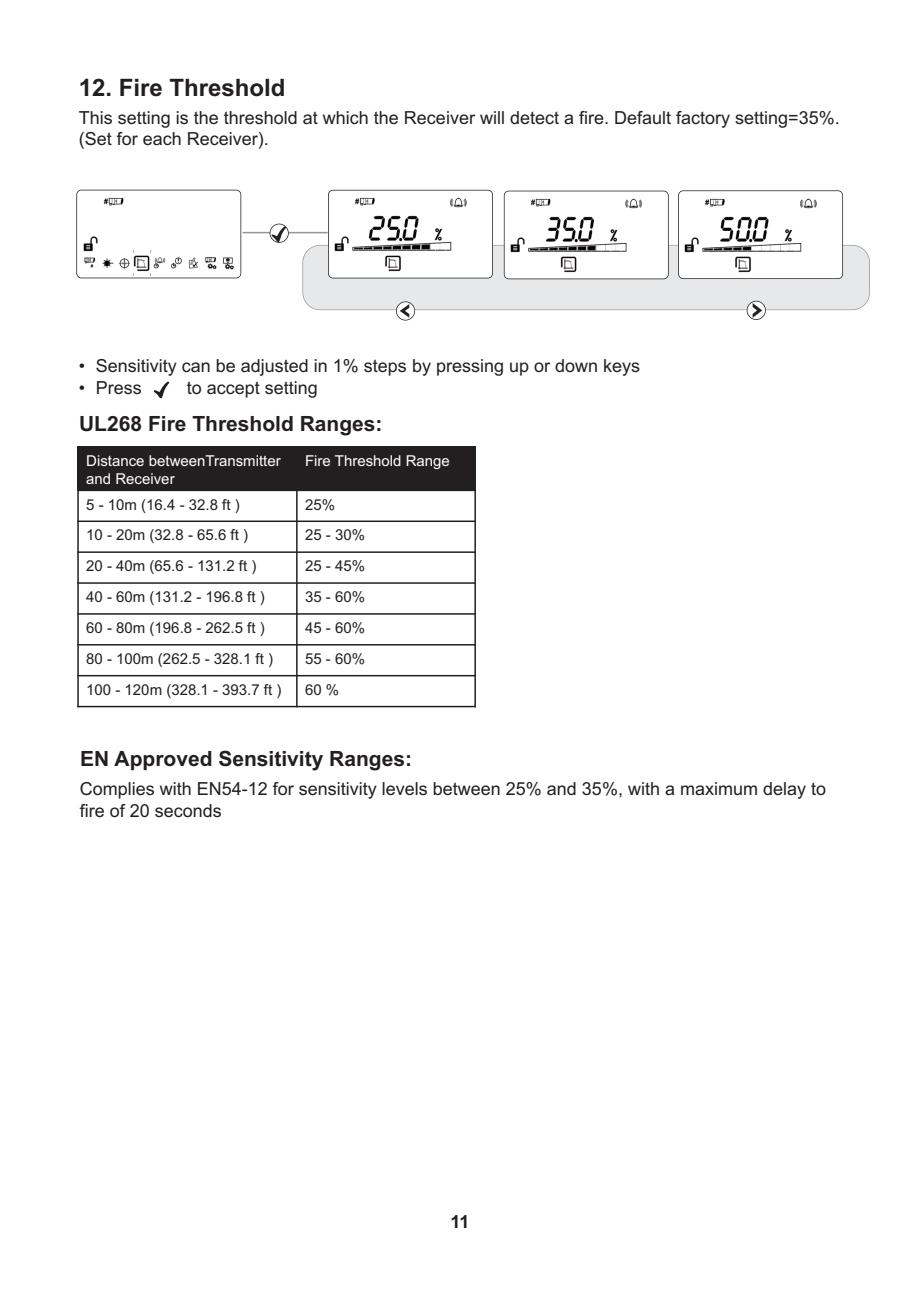
<style>
.page{position:relative;width:920px;height:1290px;background:#fff}
.page>*{position:absolute;margin:0;border:0;box-sizing:border-box;transform-origin:0 0}
.t1{font:700 24px "Arial";color:#231f20}
.t2{font:700 21px "Arial";color:#231f20}
.t3{font:18px/21.6px "Arial";color:#231f20}
.t4{font:700 18px "Arial";color:#231f20}
.t5{font:15px "Arial";color:#231f20}
.t6{font:15px/18px "Arial";color:#fff}
</style>
<div class="page">
<div style="left:303px;top:246px;width:566px;height:63px;background:#e7e8e9;border-radius:17px"></div>
<div style="left:302px;top:245px;width:568px;height:65px;border:2px solid #939598;border-radius:18px"></div>
<img style="left:77px;top:190px;width:163px;height:88px;border-radius:5px">
<div style="left:76px;top:190px;width:165px;height:88px;border:2px solid #231f20;border-radius:5px"></div>
<img style="left:329px;top:191px;width:163px;height:87px;border-radius:5px">
<div style="left:328px;top:190px;width:165px;height:88px;border:2px solid #231f20;border-radius:5px"></div>
<img style="left:505px;top:191px;width:163px;height:87px;border-radius:5px">
<div style="left:504px;top:191px;width:165px;height:88px;border:2px solid #231f20;border-radius:5px"></div>
<img style="left:679px;top:191px;width:163px;height:87px;border-radius:5px">
<div style="left:678px;top:190px;width:165px;height:89px;border:2px solid #231f20;border-radius:5px"></div>
<hr style="left:243px;top:232px;width:85px;height:1px;background:#939598">
<img style="left:153px;top:379px;width:19px;height:19px;border-radius:50%">
<div style="left:77px;top:446px;width:220px;height:44px;background:#231f20"></div>
<div style="left:297px;top:446px;width:179px;height:44px;background:#231f20"></div>
<hr style="left:77px;top:446px;width:2px;height:261px;background:#231f20">
<hr style="left:296px;top:446px;width:2px;height:261px;background:#231f20">
<hr style="left:474px;top:446px;width:2px;height:261px;background:#231f20">
<hr style="left:77px;top:490px;width:399px;height:1px;background:#231f20">
<hr style="left:77px;top:520px;width:399px;height:2px;background:#231f20">
<hr style="left:77px;top:551px;width:399px;height:2px;background:#231f20">
<hr style="left:77px;top:582px;width:399px;height:2px;background:#231f20">
<hr style="left:77px;top:613px;width:399px;height:2px;background:#231f20">
<hr style="left:77px;top:644px;width:399px;height:1px;background:#231f20">
<hr style="left:77px;top:675px;width:399px;height:1px;background:#231f20">
<hr style="left:77px;top:706px;width:399px;height:1px;background:#231f20">
<img style="left:270px;top:224px;width:18px;height:18px;border-radius:50%">
<div style="left:270px;top:224px;width:19px;height:19px;border:2px solid #231f20;border-radius:50%"></div>
<div style="left:396px;top:302px;width:19px;height:18px;background:#6b6869;border-radius:50%"></div>
<img style="left:397px;top:302px;width:17px;height:18px;border-radius:50%">
<div style="left:396px;top:301px;width:19px;height:20px;border:2px solid #231f20;border-radius:50%"></div>
<img style="left:747px;top:302px;width:18px;height:17px;border-radius:50%">
<div style="left:747px;top:301px;width:19px;height:19px;border:2px solid #231f20;border-radius:50%"></div>
<h1 class="t1" style="left:79px;top:74px;width:208px">12. Fire Threshold</h1>
<p class="t3" style="left:79px;top:107px;width:762px">This setting is the threshold at which the Receiver will detect a fire. Default factory setting=35%. (Set for each Receiver).</p>
<p class="t3" style="left:79px;top:355px;width:563px">• Sensitivity can be adjusted in 1% steps by pressing up or down keys</p>
<p class="t3" style="left:79px;top:377px;width:65px">• Press</p>
<p class="t3" style="left:187px;top:377px;width:133px">to accept setting</p>
<p class="t2" style="left:79px;top:411px;width:305px">UL268 Fire Threshold Ranges:</p>
<p class="t6" style="left:86px;top:452px;width:196px">Distance betweenTransmitter and Receiver</p>
<p class="t6" style="left:305px;top:452px;width:146px">Fire Threshold Range</p>
<p class="t5" style="left:86px;top:496px;width:155px">5 - 10m (16.4 - 32.8 ft )</p>
<p class="t5" style="left:305px;top:496px;width:32px">25%</p>
<p class="t5" style="left:86px;top:526px;width:163px">10 - 20m (32.8 - 65.6 ft )</p>
<p class="t5" style="left:305px;top:526px;width:62px">25 - 30%</p>
<p class="t5" style="left:86px;top:557px;width:172px">20 - 40m (65.6 - 131.2 ft )</p>
<p class="t5" style="left:305px;top:557px;width:62px">25 - 45%</p>
<p class="t5" style="left:86px;top:588px;width:180px">40 - 60m (131.2 - 196.8 ft )</p>
<p class="t5" style="left:305px;top:588px;width:62px">35 - 60%</p>
<p class="t5" style="left:86px;top:619px;width:180px">60 - 80m (196.8 - 262.5 ft )</p>
<p class="t5" style="left:305px;top:619px;width:62px">45 - 60%</p>
<p class="t5" style="left:86px;top:650px;width:188px">80 - 100m (262.5 - 328.1 ft )</p>
<p class="t5" style="left:305px;top:650px;width:62px">55 - 60%</p>
<p class="t5" style="left:86px;top:681px;width:197px">100 - 120m (328.1 - 393.7 ft )</p>
<p class="t5" style="left:305px;top:681px;width:36px">60 %</p>
<p class="t2" style="left:80px;top:747px;width:333px">EN Approved Sensitivity Ranges:</p>
<p class="t3" style="left:80px;top:778px;width:748px">Complies with EN54-12 for sensitivity levels between 25% and 35%, with a maximum delay to fire of 20 seconds</p>
<p class="t4" style="left:450px;top:1211px;width:21px">11</p>
</div>
